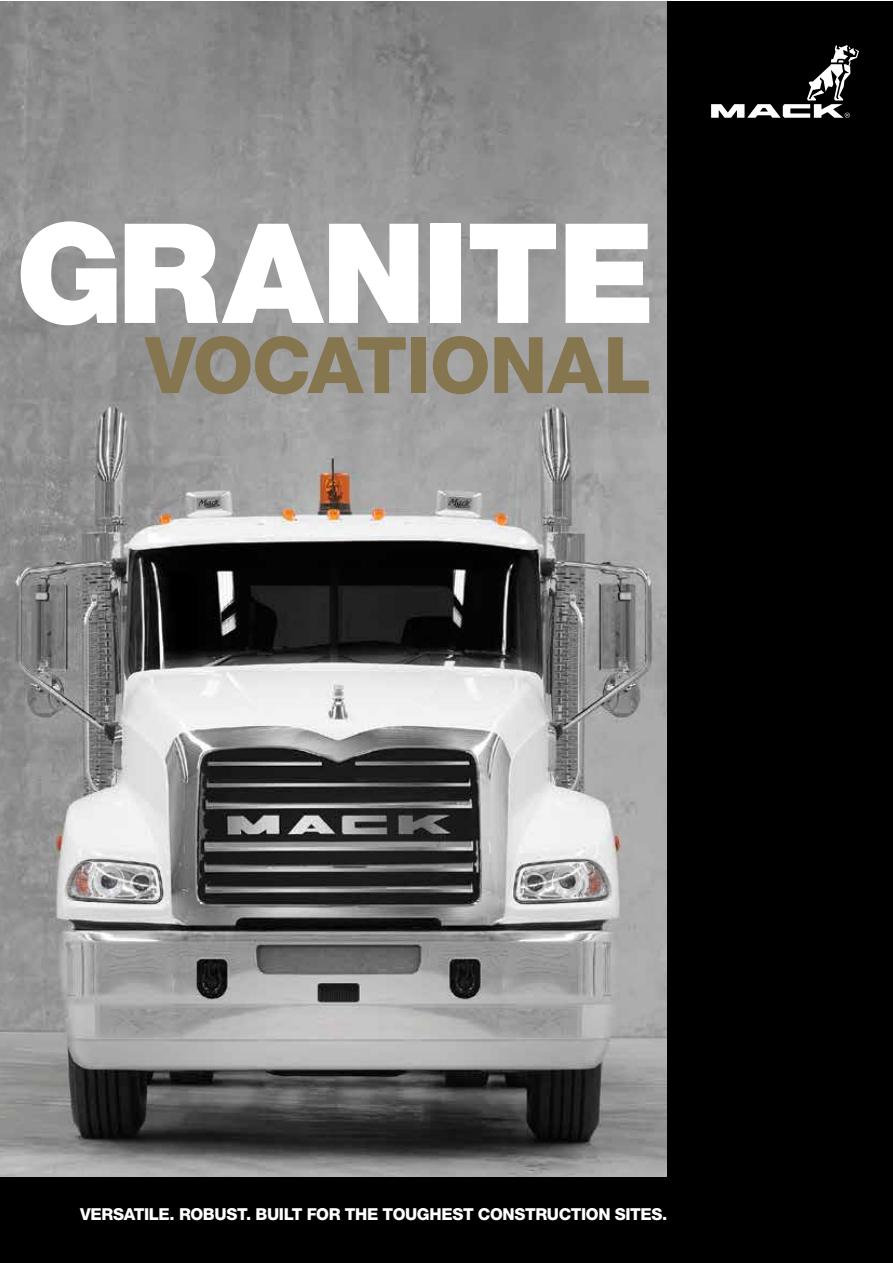
<style>
.page{position:relative;width:893px;height:1263px;background:#fff}
.page>*{position:absolute;margin:0;border:0;box-sizing:border-box;transform-origin:0 0}
.t1{font:900 138.9px "Helvetica Neue LT";letter-spacing:-.015em;color:#fff}
.t2{font:800 78.15px "Helvetica Neue LT";letter-spacing:-.015em;color:#86764f}
.t3{font:800 16.5px "Helvetica Neue LT";letter-spacing:-.025em;color:#fff}
</style>
<div class="page">
<img style="left:0;top:1px;width:667px;height:1176px">
<div style="left:667px;top:1px;width:225px;height:1262px;background:#000"></div>
<svg style="left:711px;top:45px;width:148px;height:73px"></svg>
<div style="left:0;top:1177px;width:892px;height:86px;background:#000"></div>
<h1 class="t1" style="left:16px;top:191px;width:641px">GRANITE</h1>
<h2 class="t2" style="left:145px;top:319px;width:507px">VOCATIONAL</h2>
<p class="t3" style="left:80px;top:1204px;width:589px">VERSATILE. ROBUST. BUILT FOR THE TOUGHEST CONSTRUCTION SITES.</p>
</div>
